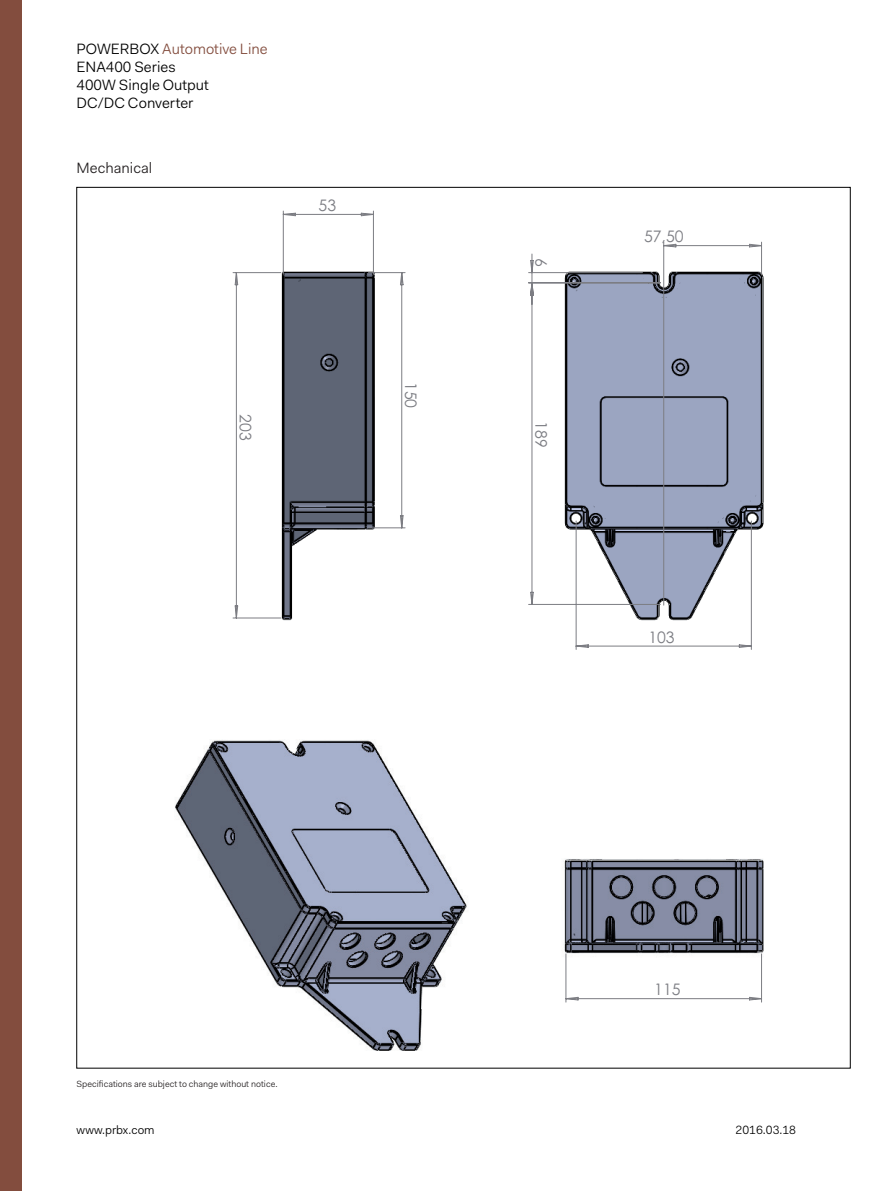
<style>
.page{position:relative;width:893px;height:1191px;background:#fff}
.page>*{position:absolute;margin:0;border:0;box-sizing:border-box;transform-origin:0 0}
.t1{font:15.9px "Century Gothic";color:#7c7d83}
.t2{font:15px "Fakt Pro Blond";color:#000}
.t3{font:15px "Fakt Pro Blond";color:#834d3e}
.Rubrik_Mech{font:15px "Fakt Pro Blond";color:#231f20}
.t4{font:12px "Fakt Pro Blond";color:#000}
.Not{font:9px "Fakt Pro Blond";color:#231f20}
.s1{color:#000}
</style>
<div class="page">
<div style="left:0;top:0;width:21px;height:1191px;background:#834d3e"></div>
<img style="left:762px;top:273px;width:2px;height:255px">
<img style="left:762px;top:859px;width:2px;height:99px">
<img style="left:175px;top:740px;width:247px;height:311px">
<svg style="left:232px;top:210px;width:530px;height:792px"></svg>
<p class="t3" style="left:77px;top:39px;width:193px"><span class="s1">POWERBOX</span> Automotive Line</p>
<p class="t2" style="left:77px;top:57px;width:101px">ENA400 Series</p>
<p class="t2" style="left:77px;top:75px;width:134px">400W Single Output</p>
<p class="t2" style="left:77px;top:93px;width:118px">DC/DC Converter</p>
<p class="Rubrik_Mech" style="left:77px;top:158px;width:77px">Mechanical</p>
<p class="t1" style="left:319px;top:194px;width:19px">53</p>
<p class="t1" style="left:257px;top:414px;width:28px;rotate:90deg">203</p>
<p class="t1" style="left:422px;top:382px;width:28px;rotate:90deg">150</p>
<p class="t1" style="left:552px;top:258px;width:10px;rotate:90deg">6</p>
<p class="t1" style="left:552px;top:421px;width:28px;rotate:90deg">189</p>
<p class="t1" style="left:644px;top:225px;width:41px">57,50</p>
<p class="t1" style="left:648px;top:626px;width:28px">103</p>
<p class="Not" style="left:77px;top:1078px;width:203px">Specifications are subject to change without notice.</p>
<p class="t1" style="left:654px;top:978px;width:28px">115</p>
<p class="t4" style="left:77px;top:1122px;width:80px">www.prbx.com</p>
<p class="t4" style="left:736px;top:1122px;width:62px">2016.03.18</p>
</div>
